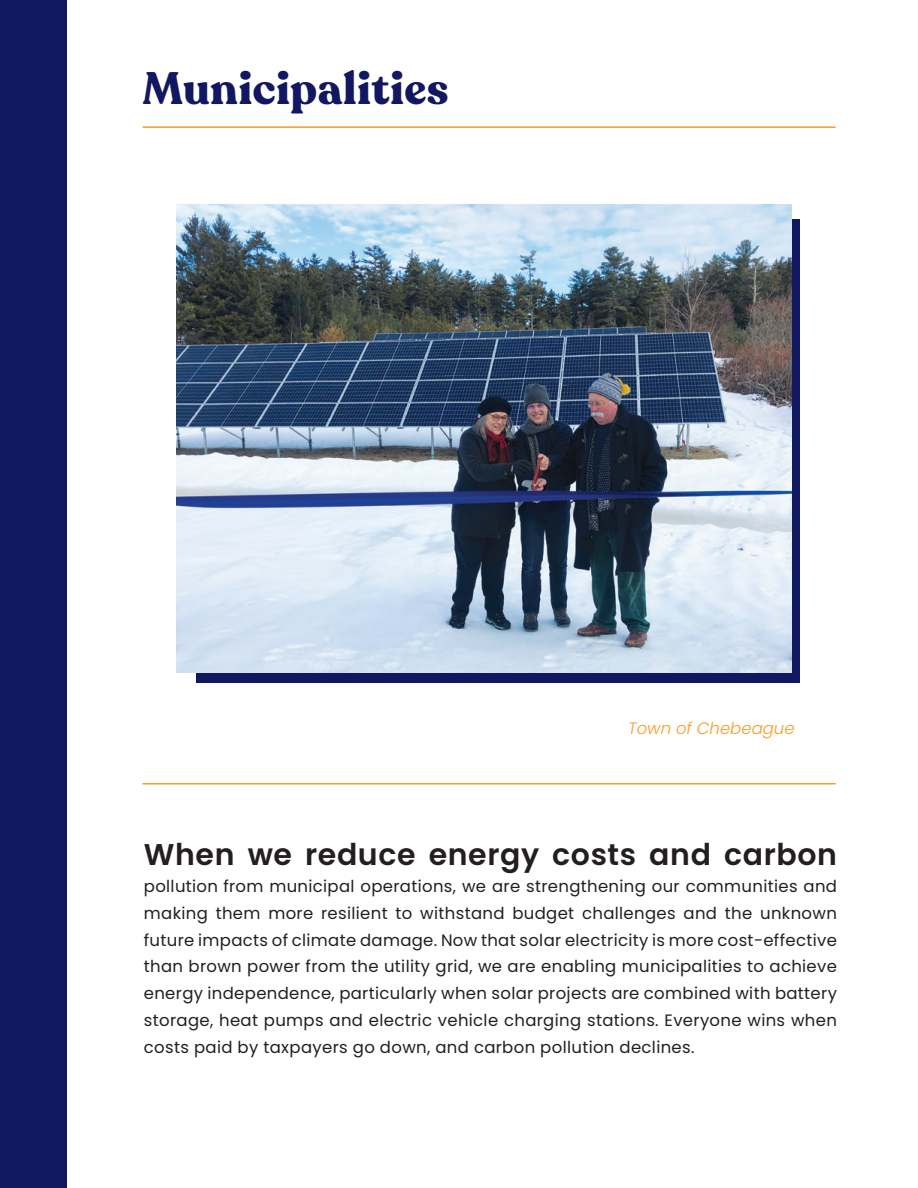
<style>
.page{position:relative;width:918px;height:1188px;background:#121761}
.page>*{position:absolute;margin:0;border:0;box-sizing:border-box;transform-origin:0 0}
.Feature_Title{font:700 45px "Recoleta";letter-spacing:.01em;color:#121761}
.t1{font:600 30px "Poppins";letter-spacing:.02em;color:#231f20}
.t2{font:16.5px/26.8px "Poppins";letter-spacing:.02em;color:#231f20;text-align:justify}
.t3{font:italic 300 16.5px "Poppins";color:#f89c28}
</style>
<div class="page">
<div style="left:68px;top:0;width:850px;height:1188px;background:#fff"></div>
<div style="left:196px;top:220px;width:604px;height:463px;background:#121761"></div>
<img style="left:176px;top:204px;width:616px;height:468px">
<hr style="left:142px;top:126px;width:694px;height:2px;background:#f89c28">
<hr style="left:142px;top:783px;width:694px;height:1px;background:#f89c28">
<p class="Feature_Title" style="left:142px;top:60px;width:308px">Municipalities</p>
<p class="t3" style="left:628px;top:718px;width:168px">Town of Chebeague</p>
<p class="t1" style="left:144px;top:837px;width:695px">When we reduce energy costs and carbon</p>
<p class="t2" style="left:144px;top:873px;width:695px">pollution from municipal operations, we are strengthening our communities and making them more resilient to withstand budget challenges and the unknown future impacts of climate damage. Now that solar electricity is more cost-effective than brown power from the utility grid, we are enabling municipalities to achieve energy independence, particularly when solar projects are combined with battery storage, heat pumps and electric vehicle charging stations. Everyone wins when costs paid by taxpayers go down, and carbon pollution declines.</p>
</div>
